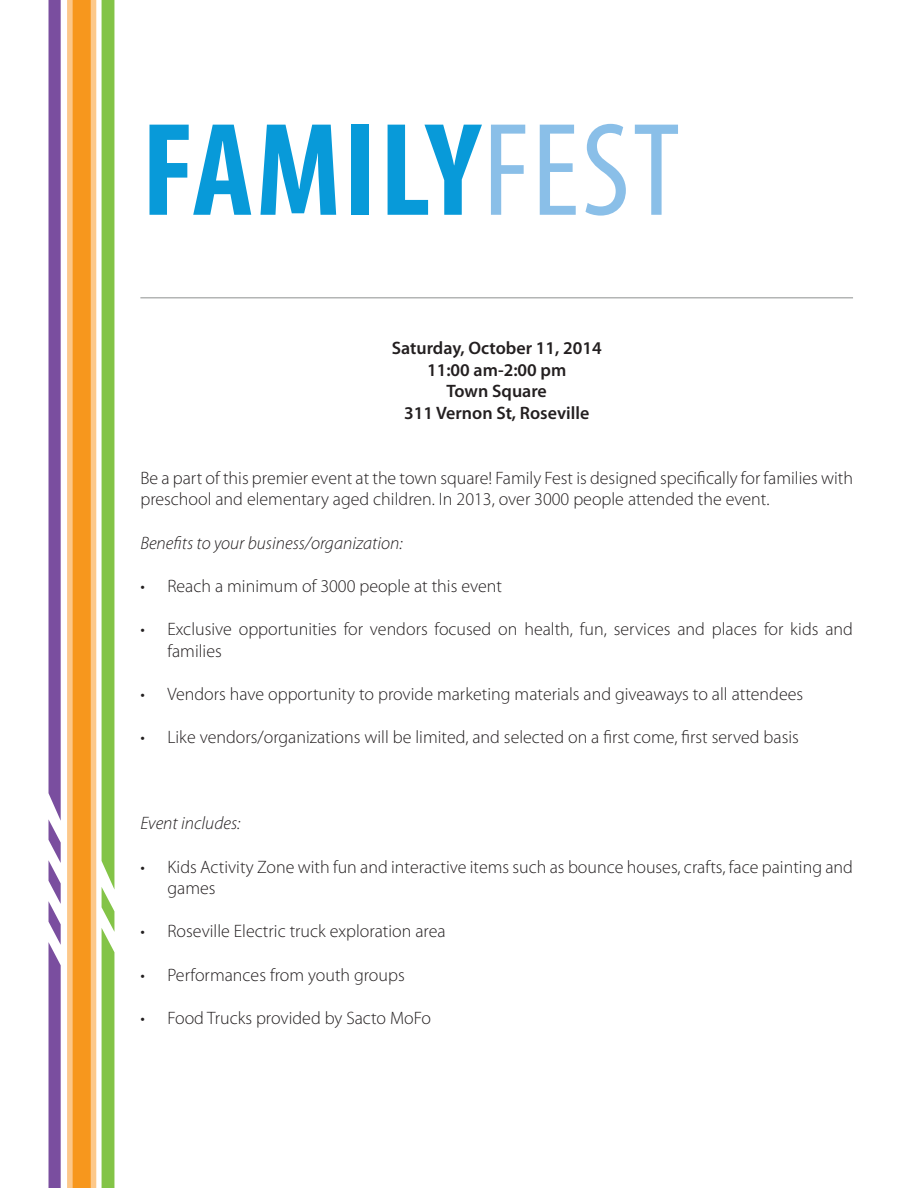
<style>
.page{position:relative;width:918px;height:1188px;background:#fff}
.page>*{position:absolute;margin:0;border:0;box-sizing:border-box;transform-origin:0 0}
.coursetitle{font:700 condensed 133.8px "Myriad Pro";letter-spacing:.02em;color:#089ad9}
.t1{font:300 18px/21.6px "Myriad Pro";color:#231f20}
.t2{font:600 18px "Myriad Pro";color:#231f20}
.t3{font:italic 300 18px "Myriad Pro";color:#231f20}
.s1{font-weight:400;color:#8abfe8}
</style>
<div class="page">
<hr style="left:140px;top:297px;width:713px;height:1px;background:#b3b5b4">
<div style="left:102px;top:0;width:12px;height:1188px;background:#83c447"></div>
<svg style="left:67px;top:0;width:29px;height:1188px;background:#f9a945"></svg>
<svg style="left:49px;top:0;width:12px;height:1188px;background:#835aa5"></svg>
<p class="coursetitle" style="left:142px;top:87px;width:540px">FAMILY<span class="s1">FEST</span></p>
<p class="t2" style="left:392px;top:337px;width:212px">Saturday, October 11, 2014</p>
<p class="t2" style="left:427px;top:358px;width:141px">11:00 am-2:00 pm</p>
<p class="t2" style="left:447px;top:380px;width:102px">Town Square</p>
<p class="t2" style="left:404px;top:401px;width:187px">311 Vernon St, Roseville</p>
<p class="t1" style="left:140px;top:467px;width:714px">Be a part of this premier event at the town square! Family Fest is designed specifically for families with preschool and elementary aged children. In 2013, over 3000 people attended the event.</p>
<p class="t3" style="left:140px;top:532px;width:264px">Benefits to your business/organization:</p>
<p class="t1" style="left:140px;top:575px;width:363px">• Reach a minimum of 3000 people at this event</p>
<p class="t1" style="left:167px;top:618px;width:687px;text-indent:-27px">• Exclusive opportunities for vendors focused on health, fun, services and places for kids and families</p>
<p class="t1" style="left:140px;top:683px;width:664px">• Vendors have opportunity to provide marketing materials and giveaways to all attendees</p>
<p class="t1" style="left:140px;top:726px;width:660px">• Like vendors/organizations will be limited, and selected on a first come, first served basis</p>
<p class="t3" style="left:140px;top:813px;width:102px">Event includes:</p>
<p class="t1" style="left:167px;top:856px;width:687px;text-indent:-27px">• Kids Activity Zone with fun and interactive items such as bounce houses, crafts, face painting and games</p>
<p class="t1" style="left:140px;top:920px;width:307px">• Roseville Electric truck exploration area</p>
<p class="t1" style="left:140px;top:964px;width:266px">• Performances from youth groups</p>
<p class="t1" style="left:140px;top:1007px;width:292px">• Food Trucks provided by Sacto MoFo</p>
</div>
